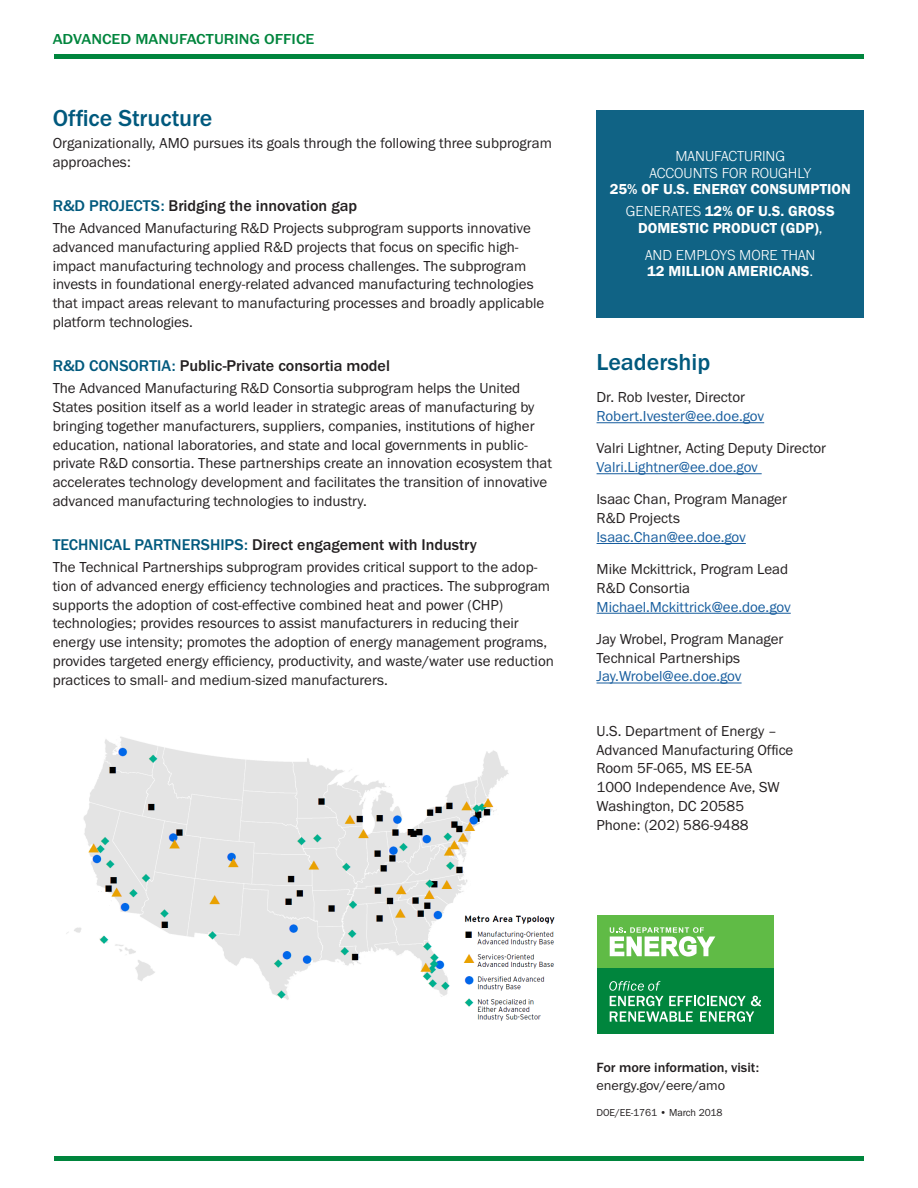
<style>
.page{position:relative;width:918px;height:1188px;background:#fff}
.page>*{position:absolute;margin:0;border:0;box-sizing:border-box;transform-origin:0 0}
.t1{font:500 24px "Franklin Gothic URW";color:#00597d}
.t2{font:500 16.2px "Franklin Gothic URW";color:#231f20}
.body_text{font:15px/18.8px "Franklin Gothic URW Boo";color:#231f20}
.body_text-2{font:15px "Franklin Gothic URW Boo";color:#175d9e}
.t3{font:15px/21.9px "Franklin Gothic URW Dem";color:#fff;text-align:center}
.t4{font:300 15px/16.5px "Franklin Gothic URW";color:#fff;text-align:center}
.t5{font:500 15px "Franklin Gothic URW";color:#00853d;scale:1.1 1}
.t6{font:500 13.8px/18px "Franklin Gothic URW";letter-spacing:-.005em;color:#231f20}
.t7{font:10.5px "Franklin Gothic URW Boo";letter-spacing:-.005em;color:#231f20}
.s1{color:#00597d}
.s2{font-family:"Franklin Gothic URW";font-weight:300}
.s3{font-family:"Franklin Gothic URW Boo"}
.s4{font-family:"Franklin Gothic URW Boo";font-weight:400}
</style>
<div class="page">
<hr style="left:597px;top:422px;width:167px;height:1px;background:#175d9e">
<hr style="left:597px;top:473px;width:165px;height:1px;background:#175d9e">
<hr style="left:597px;top:543px;width:149px;height:1px;background:#175d9e">
<hr style="left:597px;top:613px;width:194px;height:1px;background:#175d9e">
<hr style="left:597px;top:682px;width:145px;height:2px;background:#175d9e">
<img style="left:66px;top:736px;width:489px;height:285px">
<div style="left:597px;top:110px;width:267px;height:208px;background:#106385"></div>
<hr style="left:54px;top:54px;width:810px;height:4px;background:#00853d">
<hr style="left:54px;top:1157px;width:810px;height:4px;background:#00853d">
<div style="left:597px;top:915px;width:176px;height:55px;background:#60bb46"></div>
<svg style="left:610px;top:927px;width:105px;height:30px"></svg>
<div style="left:597px;top:969px;width:176px;height:65px;background:#00853d"></div>
<svg style="left:609px;top:981px;width:152px;height:41px"></svg>
<p class="t5" style="left:53px;top:29px;width:239px">ADVANCED MANUFACTURING OFFICE</p>
<h1 class="t1" style="left:53px;top:103px;width:161px">Office Structure</h1>
<p class="body_text" style="left:53px;top:134px;width:501px">Organizationally, AMO pursues its goals through the following three subprogram approaches:</p>
<h2 class="t2" style="left:53px;top:195px;width:306px"><span class="s1">R&amp;D PROJECTS:</span> Bridging the innovation gap</h2>
<p class="body_text" style="left:53px;top:219px;width:493px">The Advanced Manufacturing R&amp;D Projects subprogram supports innovative advanced manufacturing applied R&amp;D projects that focus on specific high&shy;impact manufacturing technology and process challenges. The subprogram invests in foundational energy-related advanced manufacturing technologies that impact areas relevant to manufacturing processes and broadly applicable platform technologies.</p>
<h2 class="t2" style="left:53px;top:355px;width:339px"><span class="s1">R&amp;D CONSORTIA:</span> Public-Private consortia model</h2>
<p class="body_text" style="left:53px;top:379px;width:501px">The Advanced Manufacturing R&amp;D Consortia subprogram helps the United States position itself as a world leader in strategic areas of manufacturing by bringing together manufacturers, suppliers, companies, institutions of higher education, national laboratories, and state and local governments in public&shy;private R&amp;D consortia. These partnerships create an innovation ecosystem that accelerates technology development and facilitates the transition of innovative advanced manufacturing technologies to industry.</p>
<h2 class="t2" style="left:53px;top:534px;width:426px"><span class="s1">TECHNICAL PARTNERSHIPS:</span> Direct engagement with Industry</h2>
<p class="body_text" style="left:53px;top:558px;width:503px">The Technical Partnerships subprogram provides critical support to the adop&shy;tion of advanced energy efficiency technologies and practices. The subprogram supports the adoption of cost-effective combined heat and power (CHP) technologies; provides resources to assist manufacturers in reducing their energy use intensity; promotes the adoption of energy management programs, provides targeted energy efficiency, productivity, and waste/water use reduction practices to small- and medium-sized manufacturers.</p>
<p class="t4" style="left:650px;top:148px;width:163px">MANUFACTURING<br>ACCOUNTS FOR ROUGHLY</p>
<p class="t3" style="left:610px;top:178px;width:243px">25% OF U.S. ENERGY CONSUMPTION<br><span class="s2">GENERATES</span> 12% OF U.S. GROSS</p>
<p class="t3" style="left:638px;top:216px;width:186px">DOMESTIC PRODUCT (GDP)<span class="s3">,</span></p>
<p class="t4" style="left:645px;top:246px;width:172px">AND EMPLOYS MORE THAN</p>
<p class="t3" style="left:647px;top:260px;width:168px">12 MILLION AMERICANS<span class="s2">.</span></p>
<h1 class="t1" style="left:597px;top:347px;width:115px">Leadership</h1>
<p class="body_text" style="left:597px;top:388px;width:150px">Dr. Rob Ivester, Director</p>
<p class="body_text-2" style="left:597px;top:407px;width:169px">Robert.Ivester@ee.doe.gov</p>
<p class="body_text" style="left:597px;top:439px;width:231px">Valri Lightner, Acting Deputy Director</p>
<p class="body_text-2" style="left:597px;top:458px;width:163px">Valri.Lightner@ee.doe.gov</p>
<p class="body_text" style="left:597px;top:490px;width:192px">Isaac Chan, Program Manager</p>
<p class="body_text" style="left:597px;top:509px;width:85px">R&amp;D Projects</p>
<p class="body_text-2" style="left:597px;top:528px;width:151px">Isaac.Chan@ee.doe.gov</p>
<p class="body_text" style="left:597px;top:560px;width:193px">Mike Mckittrick, Program Lead</p>
<p class="body_text" style="left:597px;top:578px;width:95px">R&amp;D Consortia</p>
<p class="body_text-2" style="left:597px;top:597px;width:196px">Michael.Mckittrick@ee.doe.gov</p>
<p class="body_text" style="left:597px;top:629px;width:188px">Jay Wrobel, Program Manager<br>Technical Partnerships</p>
<p class="body_text-2" style="left:597px;top:667px;width:147px">Jay.Wrobel@ee.doe.gov</p>
<p class="body_text" style="left:597px;top:721px;width:198px">U.S. Department of Energy –<br>Advanced Manufacturing Office</p>
<p class="body_text" style="left:597px;top:759px;width:157px">Room 5F-065, MS EE-5A</p>
<p class="body_text" style="left:597px;top:777px;width:185px">1000 Independence Ave, SW</p>
<p class="body_text" style="left:597px;top:796px;width:149px">Washington, DC 20585</p>
<p class="body_text" style="left:597px;top:815px;width:154px">Phone: (202) 586-9488</p>
<p class="t6" style="left:597px;top:1058px;width:164px">For more information, visit: <span class="s4">energy.gov/eere/amo</span></p>
<p class="t7" style="left:597px;top:1106px;width:128px">DOE/EE-1761 • March 2018</p>
</div>
